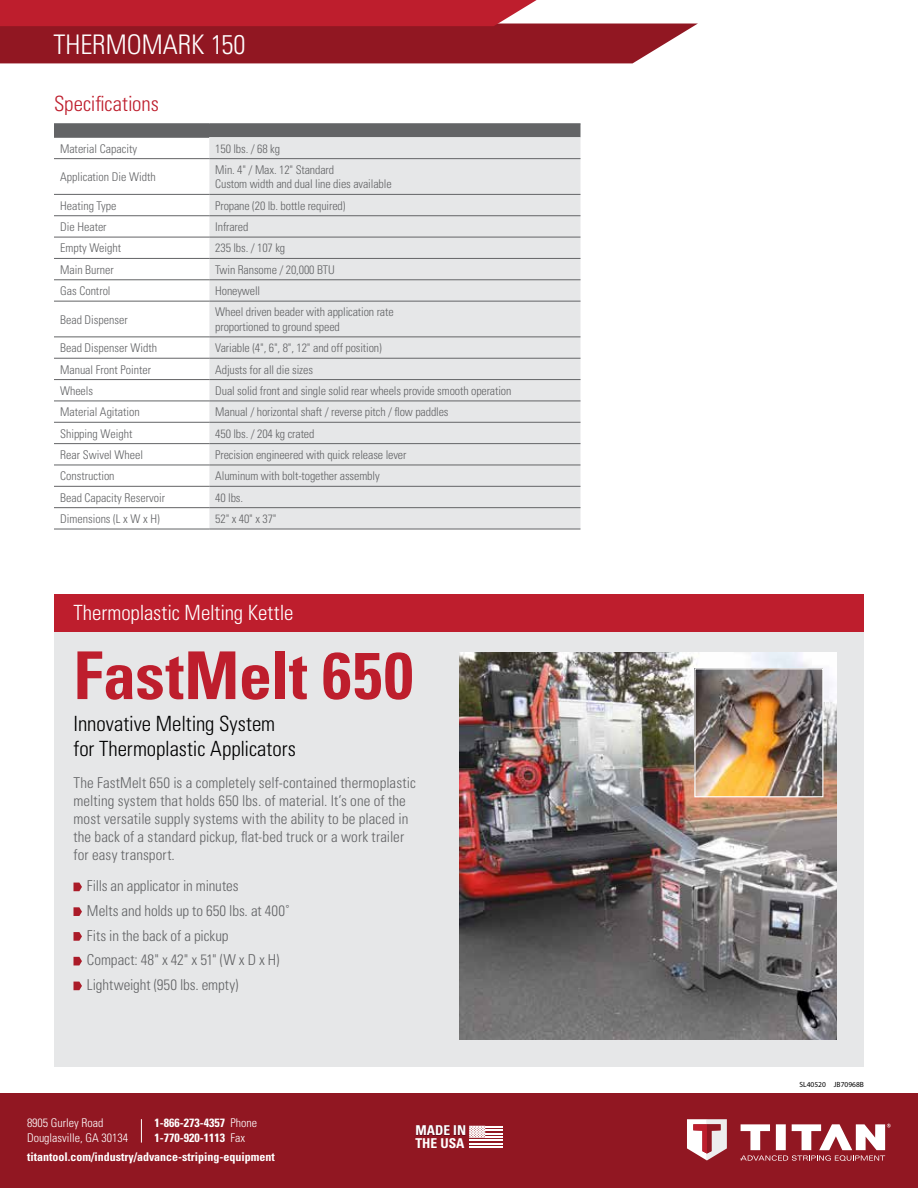
<style>
.page{position:relative;width:918px;height:1188px;background:#fff}
.page>*{position:absolute;margin:0;border:0;box-sizing:border-box;transform-origin:0 0}
.t1{font:700 condensed 66px "Univers 67";letter-spacing:.005em;color:#be1e2d}
.t2{font:300 condensed 27px "Univers 47";color:#fff}
.t3{font:300 condensed 21px/25.2px "Univers 47";letter-spacing:-.005em;color:#000}
.t4{font:300 condensed 21px "Univers 47";letter-spacing:-.005em;color:#fff}
.t5{font:300 condensed 21px "Univers 47";letter-spacing:-.005em;color:#be1e2d}
.t6{font:300 condensed 15px/18px "Univers 47";letter-spacing:.005em;color:#636466}
.t7{font:700 condensed 13.65px/12.6px "Univers 67";color:#fff}
.t8{font:300 condensed 12px/14.4px "Univers 47";letter-spacing:-.01em;color:#636466}
.t9{font:700 condensed 12px/18.5px "Univers 67";color:#fff}
.t10{font:300 condensed 12px "Univers 47";color:#fff}
.t11{font:7.5px "Myriad Pro";color:#000}
.s1{font-family:"Univers 47";font-weight:300}
</style>
<div class="page">
<div style="left:54px;top:631px;width:810px;height:435px;background:#e6e7e8"></div>
<svg style="left:0;top:0;width:698px;height:63px;background:#ac3640"></svg>
<div style="left:0;top:1094px;width:918px;height:94px;background:#911722"></div>
<svg style="left:141px;top:1119px;width:1px;height:24px"></svg>
<svg style="left:687px;top:1119px;width:40px;height:41px"></svg>
<svg style="left:740px;top:1124px;width:151px;height:37px"></svg>
<hr style="left:469px;top:1140px;width:34px;height:1px;background:#fff">
<hr style="left:469px;top:1143px;width:34px;height:2px;background:#fff">
<hr style="left:469px;top:1146px;width:34px;height:2px;background:#fff">
<svg style="left:416px;top:1125px;width:87px;height:13px"></svg>
<div style="left:54px;top:125px;width:526px;height:12px;background:#636466"></div>
<div style="left:209px;top:137px;width:371px;height:392px;background:#e6e7e8"></div>
<svg style="left:54px;top:159px;width:155px;height:370px"></svg>
<hr style="left:54px;top:124px;width:155px;height:1px;background:#636466">
<hr style="left:209px;top:124px;width:371px;height:1px;background:#636466">
<hr style="left:54px;top:137px;width:155px;height:1px;background:#636466">
<hr style="left:54px;top:158px;width:155px;height:1px;background:#636466">
<hr style="left:209px;top:158px;width:371px;height:1px;background:#636466">
<hr style="left:54px;top:194px;width:155px;height:1px;background:#636466">
<hr style="left:209px;top:194px;width:371px;height:1px;background:#636466">
<hr style="left:54px;top:215px;width:155px;height:1px;background:#636466">
<hr style="left:209px;top:215px;width:371px;height:1px;background:#636466">
<hr style="left:54px;top:237px;width:155px;height:1px;background:#636466">
<hr style="left:209px;top:237px;width:371px;height:1px;background:#636466">
<hr style="left:54px;top:258px;width:155px;height:1px;background:#636466">
<hr style="left:209px;top:258px;width:371px;height:1px;background:#636466">
<hr style="left:54px;top:280px;width:155px;height:1px;background:#636466">
<hr style="left:209px;top:280px;width:371px;height:1px;background:#636466">
<hr style="left:54px;top:301px;width:155px;height:1px;background:#636466">
<hr style="left:209px;top:301px;width:371px;height:1px;background:#636466">
<hr style="left:54px;top:337px;width:155px;height:1px;background:#636466">
<hr style="left:209px;top:337px;width:371px;height:1px;background:#636466">
<hr style="left:54px;top:358px;width:155px;height:1px;background:#636466">
<hr style="left:209px;top:358px;width:371px;height:1px;background:#636466">
<hr style="left:54px;top:379px;width:155px;height:1px;background:#636466">
<hr style="left:209px;top:379px;width:371px;height:1px;background:#636466">
<hr style="left:54px;top:401px;width:155px;height:1px;background:#636466">
<hr style="left:209px;top:401px;width:371px;height:1px;background:#636466">
<hr style="left:54px;top:422px;width:155px;height:1px;background:#636466">
<hr style="left:209px;top:422px;width:371px;height:1px;background:#636466">
<hr style="left:54px;top:443px;width:155px;height:1px;background:#636466">
<hr style="left:209px;top:443px;width:371px;height:1px;background:#636466">
<hr style="left:54px;top:465px;width:155px;height:1px;background:#636466">
<hr style="left:209px;top:465px;width:371px;height:1px;background:#636466">
<hr style="left:54px;top:486px;width:155px;height:1px;background:#636466">
<hr style="left:209px;top:486px;width:371px;height:1px;background:#636466">
<hr style="left:54px;top:507px;width:155px;height:1px;background:#636466">
<hr style="left:209px;top:507px;width:371px;height:1px;background:#636466">
<hr style="left:54px;top:529px;width:155px;height:1px;background:#636466">
<hr style="left:209px;top:529px;width:371px;height:1px;background:#636466">
<div style="left:54px;top:594px;width:810px;height:37px;background:#be1e2d"></div>
<svg style="left:74px;top:883px;width:8px;height:8px"></svg>
<svg style="left:74px;top:907px;width:8px;height:9px"></svg>
<svg style="left:74px;top:932px;width:8px;height:9px"></svg>
<svg style="left:74px;top:957px;width:8px;height:8px"></svg>
<svg style="left:74px;top:982px;width:8px;height:8px"></svg>
<img style="left:459px;top:652px;width:378px;height:388px">
<img style="left:696px;top:670px;width:125px;height:125px">
<div style="left:694px;top:668px;width:129px;height:129px;border:1px solid #fff"></div>
<h2 class="t2" style="left:54px;top:28px;width:194px">THERMOMARK 150</h2>
<h3 class="t5" style="left:54px;top:91px;width:106px">Specifications</h3>
<p class="t8" style="left:60px;top:141px;width:79px">Material Capacity</p>
<p class="t8" style="left:215px;top:141px;width:66px">150 lbs. / 68 kg</p>
<p class="t8" style="left:60px;top:170px;width:97px">Application Die Width</p>
<p class="t8" style="left:215px;top:162px;width:178px">Min. 4" / Max. 12" Standard<br>Custom width and dual line dies available</p>
<p class="t8" style="left:60px;top:198px;width:58px">Heating Type</p>
<p class="t8" style="left:215px;top:198px;width:132px">Propane (20 lb. bottle required)</p>
<p class="t8" style="left:60px;top:219px;width:48px">Die Heater</p>
<p class="t8" style="left:215px;top:219px;width:35px">Infrared</p>
<p class="t8" style="left:60px;top:241px;width:63px">Empty Weight</p>
<p class="t8" style="left:215px;top:241px;width:72px">235 lbs. / 107 kg</p>
<p class="t8" style="left:60px;top:262px;width:55px">Main Burner</p>
<p class="t8" style="left:215px;top:262px;width:121px">Twin Ransome / 20,000 BTU</p>
<p class="t8" style="left:60px;top:284px;width:52px">Gas Control</p>
<p class="t8" style="left:215px;top:284px;width:47px">Honeywell</p>
<p class="t8" style="left:60px;top:312px;width:69px">Bead Dispenser</p>
<p class="t8" style="left:215px;top:305px;width:180px">Wheel driven beader with application rate proportioned to ground speed</p>
<p class="t8" style="left:60px;top:341px;width:99px">Bead Dispenser Width</p>
<p class="t8" style="left:215px;top:341px;width:168px">Variable (4", 6", 8", 12" and off position)</p>
<p class="t8" style="left:60px;top:362px;width:93px">Manual Front Pointer</p>
<p class="t8" style="left:215px;top:362px;width:99px">Adjusts for all die sizes</p>
<p class="t8" style="left:60px;top:383px;width:35px">Wheels</p>
<p class="t8" style="left:215px;top:383px;width:298px">Dual solid front and single solid rear wheels provide smooth operation</p>
<p class="t8" style="left:60px;top:405px;width:81px">Material Agitation</p>
<p class="t8" style="left:215px;top:405px;width:235px">Manual / horizontal shaft / reverse pitch / flow paddles</p>
<p class="t8" style="left:60px;top:426px;width:74px">Shipping Weight</p>
<p class="t8" style="left:215px;top:426px;width:101px">450 lbs. / 204 kg crated</p>
<p class="t8" style="left:60px;top:447px;width:85px">Rear Swivel Wheel</p>
<p class="t8" style="left:215px;top:447px;width:193px">Precision engineered with quick release lever</p>
<p class="t8" style="left:60px;top:469px;width:56px">Construction</p>
<p class="t8" style="left:215px;top:469px;width:166px">Aluminum with bolt-together assembly</p>
<p class="t8" style="left:60px;top:490px;width:107px">Bead Capacity Reservoir</p>
<p class="t8" style="left:215px;top:490px;width:29px">40 lbs.</p>
<p class="t8" style="left:60px;top:511px;width:101px">Dimensions (L x W x H)</p>
<p class="t8" style="left:215px;top:511px;width:63px">52" x 40" x 37"</p>
<h3 class="t4" style="left:74px;top:600px;width:221px">Thermoplastic Melting Kettle</h3>
<h1 class="t1" style="left:74px;top:635px;width:341px">FastMelt 650</h1>
<h3 class="t3" style="left:74px;top:711px;width:224px">Innovative Melting System for Thermoplastic Applicators</h3>
<p class="t6" style="left:74px;top:773px;width:344px">The FastMelt 650 is a completely self-contained thermoplastic melting system that holds 650 lbs. of material. It’s one of the most versatile supply systems with the ability to be placed in the back of a standard pickup, flat-bed truck or a work trailer for easy transport.</p>
<p class="t6" style="left:87px;top:873px;width:204px;line-height:24.8px">Fills an applicator in minutes<br>Melts and holds up to 650 lbs. at 400˚<br>Fits in the back of a pickup<br>Compact: 48" x 42" x 51" (W x D x H)<br>Lightweight (950 lbs. empty)</p>
<p class="t10" style="left:27px;top:1116px;width:78px">8905 Gurley Road</p>
<p class="t9" style="left:154px;top:1114px;width:104px">1-866-273-4357 <span class="s1">Phone</span></p>
<p class="t10" style="left:27px;top:1131px;width:103px">Douglasville, GA 30134</p>
<p class="t9" style="left:27px;top:1129px;width:249px;text-indent:128px">1-770-920-1113 <span class="s1">Fax </span>titantool.com/industry/advance-striping-equipment</p>
<p class="t7" style="left:415px;top:1124px;width:52px">MADE IN<br>THE USA</p>
<p class="t11" style="left:799px;top:1079px;width:66px">SL40520 JB70968B</p>
</div>
